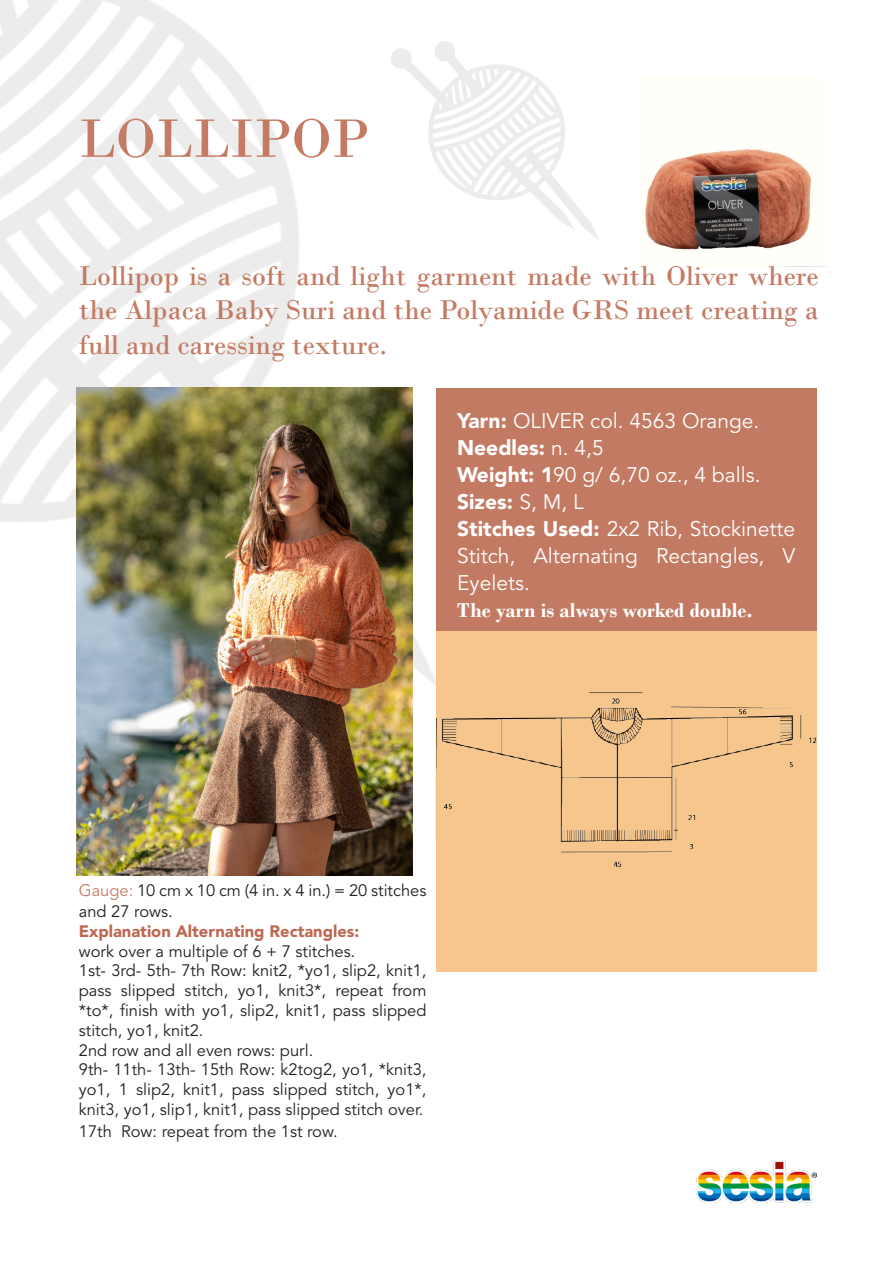
<style>
.page{position:relative;width:893px;height:1263px;background:#fff}
.page>*{position:absolute;margin:0;border:0;box-sizing:border-box;transform-origin:0 0}
.t1{font:57px "Bodoni";color:#c47a63}
.t2{font:28.5px/34.5px "Bodoni";color:#c47a63;text-align:justify}
.t3{font:21px/27px "Avenir LT Std";color:#fff;text-align:justify}
.t4{font:700 21px "Bodoni";color:#fff}
.t5{font:900 21px "Avenir LT Std";color:#fff}
.t6{font:16.5px/19.8px "Avenir LT Std";color:#231f20;text-align:justify}
.t7{font:900 16.5px "Avenir LT Std";color:#bc6852}
.s1{font-weight:900}
.s2{font-weight:400}
.s3{color:#c47a63}
</style>
<div class="page">
<img style="left:645px;top:147px;width:167px;height:103px">
<img style="left:0;top:0;width:446px;height:695px">
<img style="left:77px;top:388px;width:335px;height:487px">
<div style="left:436px;top:388px;width:380px;height:243px;background:#c37a63"></div>
<img style="left:697px;top:1161px;width:119px;height:41px">
<div style="left:436px;top:631px;width:380px;height:341px;background:#f7c68c"></div>
<img style="left:436px;top:692px;width:380px;height:175px">
<p class="t1" style="left:79px;top:105px;width:292px">LOLLIPOP</p>
<p class="t2" style="left:79px;top:259px;width:741px">Lollipop is a soft and light garment made with Oliver where the Alpaca Baby Suri and the Polyamide GRS meet creating a full and caressing texture.</p>
<p class="t3" style="left:457px;top:408px;width:304px"><span class="s1">Yarn:</span> OLIVER col. 4563 Orange.</p>
<p class="t5" style="left:457px;top:435px;width:148px">Needles: <span class="s2">n. 4,5</span></p>
<p class="t3" style="left:457px;top:462px;width:305px"><span class="s1">Weight: 1</span>90 g/ 6,70 oz., 4 balls.</p>
<p class="t5" style="left:457px;top:489px;width:128px">Sizes: <span class="s2">S, M, L</span></p>
<p class="t3" style="left:457px;top:516px;width:340px"><span class="s1">Stitches Used:</span> 2x2 Rib, Stockinette Stitch, Alternating Rectangles, V Eyelets.</p>
<p class="t4" style="left:457px;top:597px;width:297px">The yarn is always worked double.</p>
<p class="t6" style="left:79px;top:880px;width:349px;line-height:21px"><span class="s3">Gauge:</span> 10 cm x 10 cm (4 in. x 4 in.) = 20 stitches and 27 rows.</p>
<p class="t7" style="left:79px;top:921px;width:282px">Explanation Alternating Rectangles:</p>
<p class="t6" style="left:79px;top:941px;width:278px">work over a multiple of 6 + 7 stitches.</p>
<p class="t6" style="left:79px;top:961px;width:349px">1st- 3rd- 5th- 7th Row: knit2, *yo1, slip2, knit1, pass slipped stitch, yo1, knit3*, repeat from *to*, finish with yo1, slip2, knit1, pass slipped stitch, yo1, knit2.</p>
<p class="t6" style="left:79px;top:1040px;width:236px">2nd row and all even rows: purl.</p>
<p class="t6" style="left:79px;top:1060px;width:349px">9th- 11th- 13th- 15th Row: k2tog2, yo1, *knit3, yo1, 1 slip2, knit1, pass slipped stitch, yo1*, knit3, yo1, slip1, knit1, pass slipped stitch over.</p>
<p class="t6" style="left:79px;top:1121px;width:260px">17th Row: repeat from the 1st row.</p>
</div>
